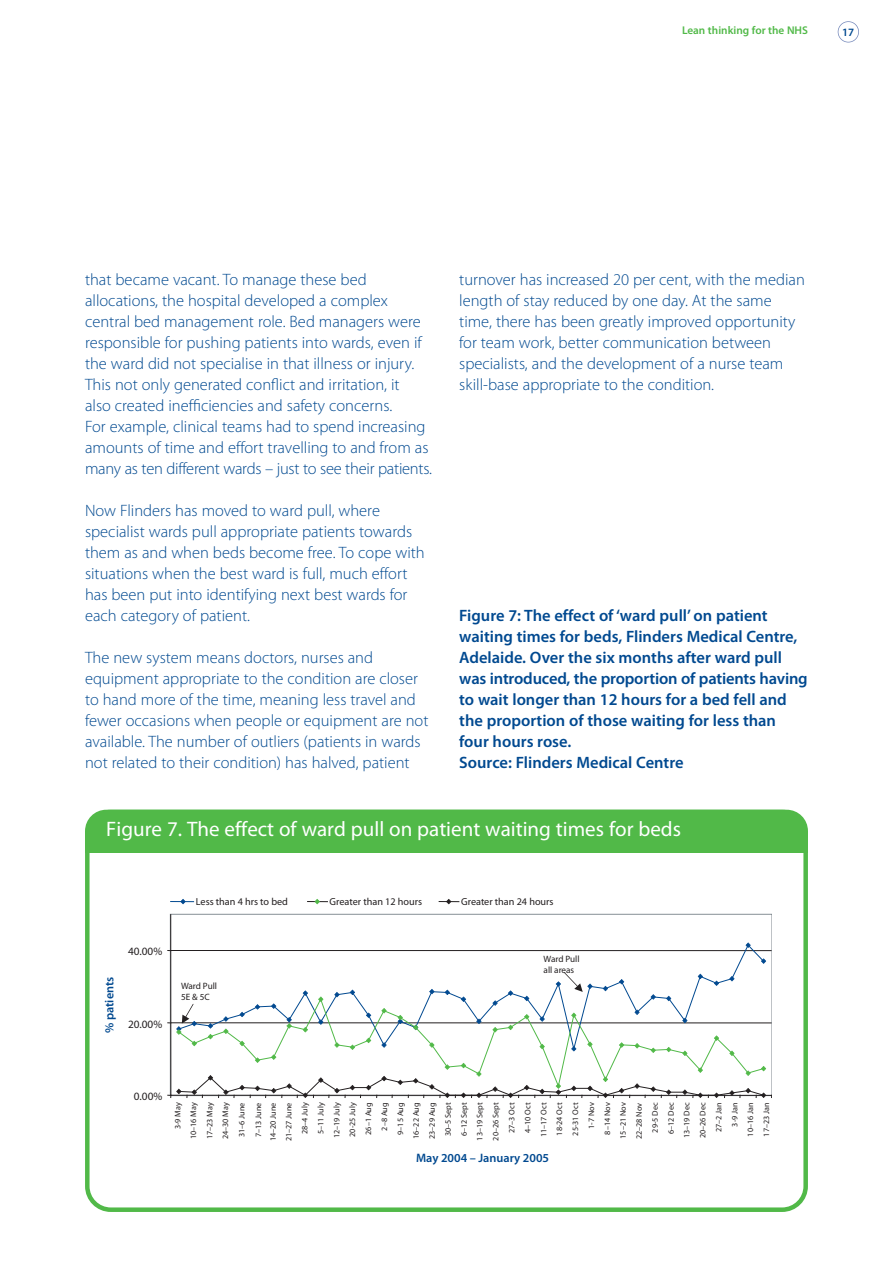
<style>
.page{position:relative;width:893px;height:1263px;background:#fff}
.page>*{position:absolute;margin:0;border:0;box-sizing:border-box;transform-origin:0 0}
.t1{font:21px "Myriad Pro";color:#fff}
.t2{font:300 16.5px/21px "Myriad Pro";color:#014990}
.t3{font:600 16.5px/21px "Myriad Pro";color:#014990}
.t4{font:600 12.3px "Myriad Pro";color:#014990}
.t5{font:600 11.25px "Myriad Pro";color:#51b948}
.t6{font:11.25px "Myriad Pro";color:#231f20}
.t7{font:600 11.25px "Myriad Pro";color:#014990}
.t8{font:10.2px "Myriad Pro";color:#231f20}
.t9{font:9.15px/10.9px "Myriad Pro";color:#231f20}
.t10{font:8.1px/15.9px "Myriad Pro";color:#231f20;text-align:right}
</style>
<div class="page">
<div style="left:838px;top:21px;width:21px;height:22px;border:2px solid #788bbc;border-radius:50%"></div>
<svg style="left:85px;top:810px;width:723px;height:402px"></svg>
<div style="left:85px;top:810px;width:723px;height:42px;background:#51b948;border-radius:21px"></div>
<div style="left:85px;top:831px;width:723px;height:21px;background:#51b948"></div>
<p class="t5" style="left:682px;top:26px;width:127px">Lean thinking for the NHS</p>
<p class="t7" style="left:842px;top:28px;width:14px">17</p>
<p class="t2" style="left:85px;top:270px;width:348px">that became vacant. To manage these bed allocations, the hospital developed a complex central bed management role. Bed managers were responsible for pushing patients into wards, even if the ward did not specialise in that illness or injury.<br>This not only generated conflict and irritation, it<br>also created inefficiencies and safety concerns.<br>For example, clinical teams had to spend increasing amounts of time and effort travelling to and from as many as ten different wards – just to see their patients.</p>
<p class="t2" style="left:85px;top:501px;width:341px">Now Flinders has moved to ward pull, where specialist wards pull appropriate patients towards them as and when beds become free. To cope with situations when the best ward is full, much effort has been put into identifying next best wards for each category of patient.</p>
<p class="t2" style="left:85px;top:648px;width:345px">The new system means doctors, nurses and equipment appropriate to the condition are closer to hand more of the time, meaning less travel and fewer occasions when people or equipment are not available. The number of outliers (patients in wards not related to their condition) has halved, patient</p>
<p class="t2" style="left:459px;top:270px;width:347px">turnover has increased 20 per cent, with the median length of stay reduced by one day. At the same time, there has been greatly improved opportunity for team work, better communication between specialists, and the development of a nurse team skill-base appropriate to the condition.</p>
<p class="t3" style="left:459px;top:606px;width:350px">Figure 7: The effect of ‘ward pull’ on patient waiting times for beds, Flinders Medical Centre, Adelaide. Over the six months after ward pull was introduced, the proportion of patients having to wait longer than 12 hours for a bed fell and the proportion of those waiting for less than four hours rose.<br>Source: Flinders Medical Centre</p>
<p class="t1" style="left:106px;top:821px;width:576px">Figure 7. The effect of ward pull on patient waiting times for beds</p>
<p class="t4" style="left:105px;top:1033px;width:58px;rotate:-90deg">% patients</p>
<p class="t6" style="left:128px;top:947px;width:36px">40.00%</p>
<p class="t6" style="left:128px;top:1020px;width:36px">20.00%</p>
<p class="t8" style="left:196px;top:897px;width:94px">Less than 4 hrs to bed</p>
<p class="t8" style="left:330px;top:897px;width:94px">Greater than 12 hours</p>
<p class="t8" style="left:461px;top:897px;width:94px">Greater than 24 hours</p>
<p class="t9" style="left:181px;top:981px;width:38px">Ward Pull<br>5E &amp; 5C</p>
<p class="t9" style="left:544px;top:954px;width:38px">Ward Pull all areas</p>
<p class="t6" style="left:134px;top:1092px;width:30px">0.00%</p>
<p class="t10" style="left:171px;top:1139px;width:38px;line-height:15.5px;rotate:-90deg">3-9 May<br>10–16 May</p>
<p class="t10" style="left:203px;top:1139px;width:38px;line-height:15.5px;text-align:left;rotate:-90deg">17–23 May<br>24–30 May</p>
<p class="t10" style="left:234px;top:1137px;width:36px;line-height:16.5px;text-align:left;rotate:-90deg">31–6 June<br>7–13 June</p>
<p class="t10" style="left:266px;top:1141px;width:40px;rotate:-90deg">14–20 June<br>21–27 June<br>28–4 July<br>5–11 July<br>12–19 July<br>20-25 July<br>26–1 Aug<br>2–8 Aug<br>9–15 Aug<br>16–22 Aug<br>23–29 Aug<br>30–5 Sept<br>6–12 Sept<br>13–19 Sept<br>20–26 Sept<br>27–3 Oct<br>4–10 Oct<br>11–17 Oct<br>18-24 Oct<br>25-31 Oct<br>1-7 Nov<br>8–14 Nov<br>15–21 Nov<br>22–28 Nov<br>29-5 Dec<br>6–12 Dec<br>13–19 Dec<br>20–26 Dec<br>27–2 Jan<br>3-9 Jan<br>10–16 Jan<br>17–23 Jan</p>
<p class="t4" style="left:416px;top:1153px;width:135px">May 2004 – January 2005</p>
</div>
